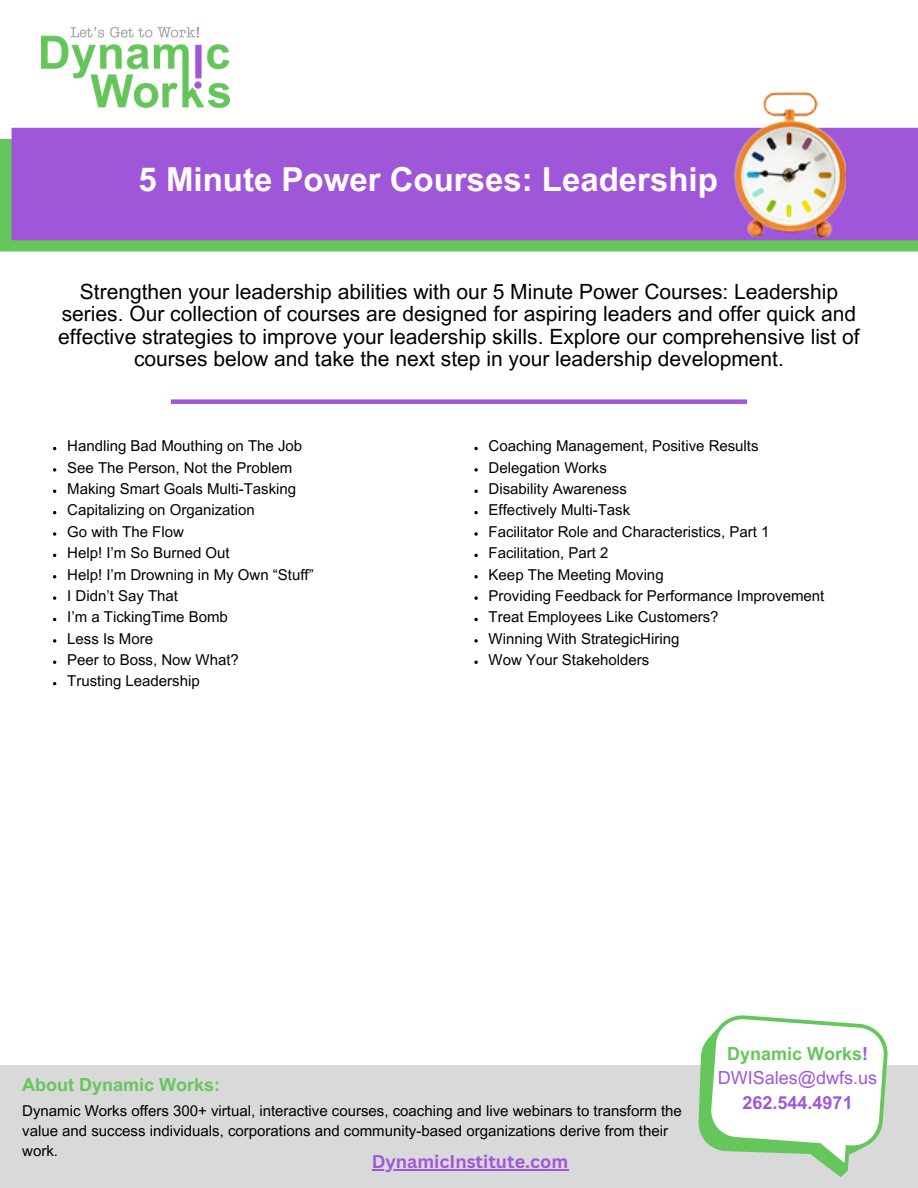
<style>
.page{position:relative;width:918px;height:1188px;background:#fff}
.page>*{position:absolute;margin:0;border:0;box-sizing:border-box;transform-origin:0 0}
.t1{font:700 33px "Arial MT Pro";color:#fff}
.t2{font:21px/22.5px "Arial MT Pro";color:#000;text-align:center}
.t3{font:18px/24.8px "Arial MT Pro";color:#a056d8;text-align:center}
.t4{font:700 18px "Canva Sans";color:#a056d8}
.t5{font:700 18px "Arial MT Pro";color:#65c75b}
.t6{font:15px/20.2px "Arial MT Pro";color:#000}
.s1{font-weight:700;color:#65c75b}
.s2{font-weight:700}
</style>
<div class="page">
<svg style="left:53px;top:468px;width:3px;height:4px"></svg>
<svg style="left:53px;top:532px;width:3px;height:4px"></svg>
<svg style="left:53px;top:596px;width:3px;height:4px"></svg>
<svg style="left:53px;top:639px;width:3px;height:4px"></svg>
<svg style="left:474px;top:447px;width:4px;height:3px"></svg>
<svg style="left:474px;top:468px;width:4px;height:4px"></svg>
<svg style="left:474px;top:490px;width:4px;height:3px"></svg>
<svg style="left:474px;top:511px;width:4px;height:3px"></svg>
<svg style="left:474px;top:532px;width:4px;height:4px"></svg>
<svg style="left:474px;top:554px;width:4px;height:3px"></svg>
<svg style="left:474px;top:575px;width:4px;height:3px"></svg>
<svg style="left:474px;top:596px;width:4px;height:4px"></svg>
<svg style="left:474px;top:618px;width:4px;height:3px"></svg>
<svg style="left:474px;top:639px;width:4px;height:4px"></svg>
<svg style="left:474px;top:661px;width:4px;height:3px"></svg>
<div style="left:0;top:139px;width:918px;height:113px;background:#65c75b"></div>
<div style="left:12px;top:128px;width:906px;height:112px;background:#a056d8"></div>
<img style="left:42px;top:28px;width:188px;height:79px">
<img style="left:734px;top:92px;width:123px;height:146px">
<div style="left:171px;top:399px;width:576px;height:5px;background:#a056d8"></div>
<div style="left:0;top:1065px;width:918px;height:123px;background:#d9d9d9"></div>
<svg style="left:699px;top:1015px;width:189px;height:162px"></svg>
<hr style="left:372px;top:1170px;width:196px;height:1px;background:#a056d8">
<p class="t1" style="left:139px;top:167px;width:581px">5 Minute Power Courses: Leadership</p>
<p class="t2" style="left:58px;top:283px;width:803px">Strengthen your leadership abilities with our 5 Minute Power Courses: Leadership series. Our collection of courses are designed for aspiring leaders and offer quick and effective strategies to improve your leadership skills. Explore our comprehensive list of courses below and take the next step in your leadership development.</p>
<p class="t6" style="left:67px;top:438px;width:237px">Handling Bad Mouthing on The Job</p>
<h1 class="t6" style="left:67px;top:459px;width:227px">See The Person, Not the Problem</h1>
<h2 class="t6" style="left:67px;top:481px;width:231px">Making Smart Goals Multi-Tasking</h2>
<p class="t6" style="left:67px;top:502px;width:189px">Capitalizing on Organization</p>
<p class="t6" style="left:67px;top:523px;width:118px">Go with The Flow</p>
<p class="t6" style="left:67px;top:545px;width:164px">Help! I’m So Burned Out</p>
<p class="t6" style="left:67px;top:566px;width:248px">Help! I’m Drowning in My Own “Stuff”</p>
<p class="t6" style="left:67px;top:587px;width:112px">I Didn’t Say That</p>
<p class="t6" style="left:67px;top:609px;width:162px">I’m a TickingTime Bomb</p>
<p class="t6" style="left:67px;top:630px;width:87px">Less Is More</p>
<p class="t6" style="left:67px;top:652px;width:173px">Peer to Boss, Now What?</p>
<p class="t6" style="left:67px;top:673px;width:134px">Trusting Leadership</p>
<p class="t6" style="left:489px;top:438px;width:271px">Coaching Management, Positive Results</p>
<p class="t6" style="left:489px;top:459px;width:120px">Delegation Works</p>
<p class="t6" style="left:489px;top:481px;width:140px">Disability Awareness</p>
<p class="t6" style="left:489px;top:502px;width:143px">Effectively Multi-Task</p>
<p class="t6" style="left:489px;top:523px;width:282px">Facilitator Role and Characteristics, Part 1</p>
<p class="t6" style="left:489px;top:545px;width:121px">Facilitation, Part 2</p>
<p class="t6" style="left:489px;top:566px;width:177px">Keep The Meeting Moving</p>
<p class="t6" style="left:489px;top:587px;width:337px">Providing Feedback for Performance Improvement</p>
<p class="t6" style="left:489px;top:609px;width:231px">Treat Employees Like Customers?</p>
<p class="t6" style="left:489px;top:630px;width:192px">Winning With StrategicHiring</p>
<p class="t6" style="left:489px;top:652px;width:162px">Wow Your Stakeholders</p>
<h4 class="t5" style="left:22px;top:1078px;width:200px">About Dynamic Works:</h4>
<p class="t6" style="left:22px;top:1102px;width:661px">Dynamic Works offers 300+ virtual, interactive courses, coaching and live webinars to transform the value and success individuals, corporations and community-based organizations derive from their work.</p>
<p class="t4" style="left:372px;top:1149px;width:198px">DynamicInstitute.com</p>
<p class="t3" style="left:718px;top:1043px;width:161px"><span class="s1">Dynamic Works</span><span class="s2">!<br></span>DWISales@dwfs.us<br><span class="s2">262.544.4971</span></p>
</div>
